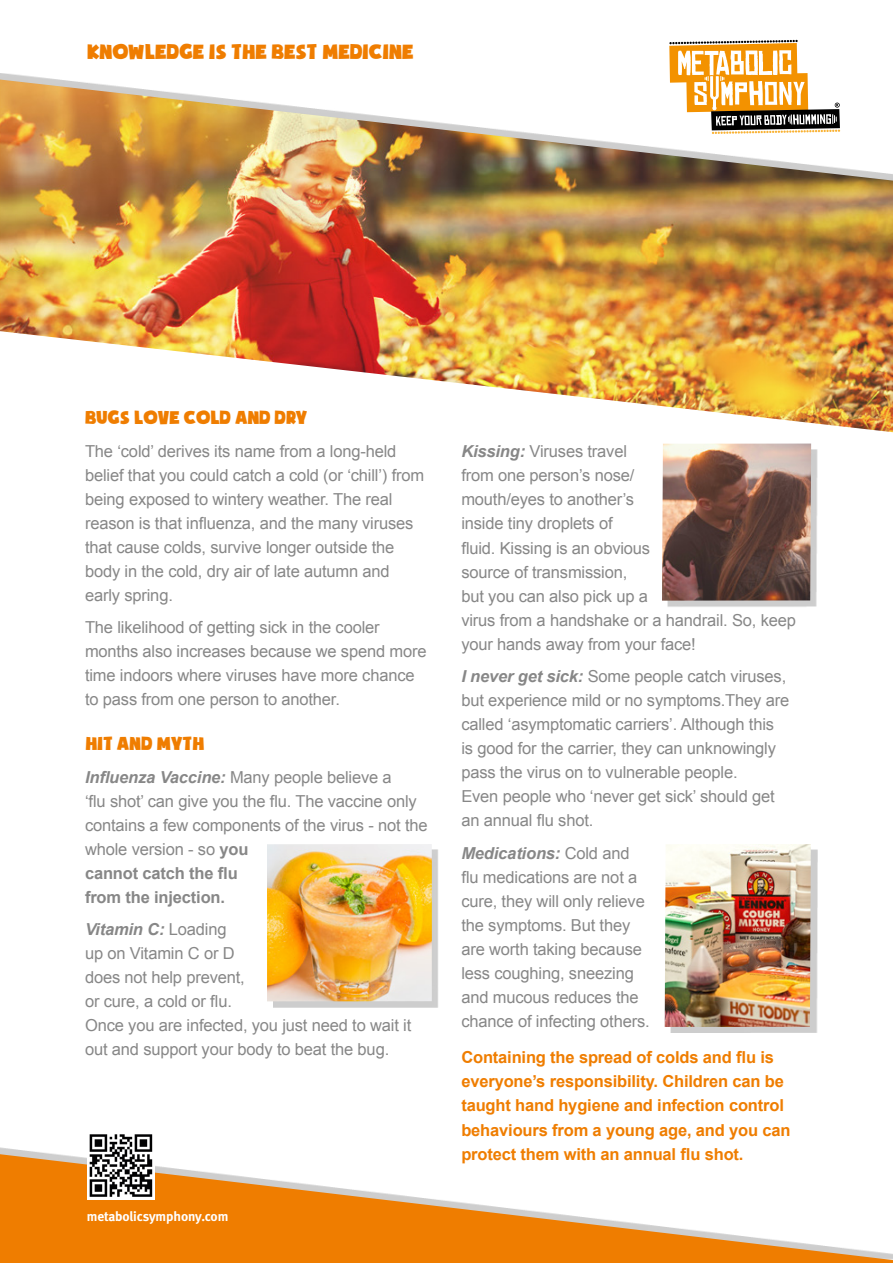
<style>
.page{position:relative;width:893px;height:1263px;background:#fff}
.page>*{position:absolute;margin:0;border:0;box-sizing:border-box;transform-origin:0 0}
.t1{font:23.55px "Soupof Justice";letter-spacing:-.01em;color:#ef7d00}
.t2{font:21px "Soupof Justice";letter-spacing:-.01em;color:#ef7d00}
.t3{font:16.5px/24px "Arial";letter-spacing:-.01em;color:#878787}
.t4{font:700 16.5px/24px "Arial";letter-spacing:-.01em;color:#ef7d00}
.t5{font:13.5px "Meta Bold LF";letter-spacing:-.01em;color:#fff}
.s1{font-weight:700;font-style:italic}
.s2{font-weight:700}
</style>
<div class="page">
<div style="left:273px;top:849px;width:166px;height:159px;background:#cdcdcd"></div>
<img style="left:267px;top:844px;width:165px;height:157px">
<div style="left:667px;top:449px;width:150px;height:158px;background:#cdcdcd"></div>
<img style="left:662px;top:443px;width:149px;height:158px">
<div style="left:670px;top:849px;width:147px;height:184px;background:#cdcdcd"></div>
<img style="left:665px;top:844px;width:146px;height:183px">
<img style="left:0;top:80px;width:893px;height:352px">
<svg style="left:668px;top:39px;width:173px;height:96px"></svg>
<svg style="left:0;top:1154px;width:893px;height:109px;fill:#ef7d00"></svg>
<svg style="left:87px;top:1134px;width:68px;height:65px"></svg>
<svg style="left:90px;top:1134px;width:62px;height:63px"></svg>
<h1 class="t1" style="left:87px;top:41px;width:328px">KNOWLEDGE IS THE BEST MEDICINE</h1>
<p class="t2" style="left:85px;top:409px;width:224px">BUGS LOVE COLD AND DRY</p>
<p class="t3" style="left:85px;top:439px;width:341px">The ‘cold’ derives its name from a long-held belief that you could catch a cold (or ‘chill’) from being exposed to wintery weather. The real reason is that influenza, and the many viruses that cause colds, survive longer outside the body in the cold, dry air of late autumn and early spring.</p>
<p class="t3" style="left:85px;top:615px;width:343px">The likelihood of getting sick in the cooler months also increases because we spend more time indoors where viruses have more chance to pass from one person to another.</p>
<p class="t2" style="left:85px;top:735px;width:121px">HIT AND MYTH</p>
<p class="t3" style="left:85px;top:765px;width:344px"><span class="s1">Influenza Vaccine:</span> Many people believe a<br>‘flu shot’ can give you the flu. The vaccine only contains a few components of the virus - not the whole version - so <span class="s2">you<br>cannot catch the flu<br>from the injection.</span></p>
<p class="t3" style="left:85px;top:918px;width:328px"><span class="s1">Vitamin C:</span> Loading<br>up on Vitamin C or D<br>does not help prevent,<br>or cure, a cold or flu.<br>Once you are infected, you just need to wait it out and support your body to beat the bug.</p>
<p class="t5" style="left:87px;top:1209px;width:143px">metabolicsymphony.com</p>
<p class="t3" style="left:461px;top:440px;width:336px"><span class="s1">Kissing:</span> Viruses travel<br>from one person’s nose/<br>mouth/eyes to another’s<br>inside tiny droplets of<br>fluid. Kissing is an obvious<br>source of transmission,<br>but you can also pick up a<br>virus from a handshake or a handrail. So, keep your hands away from your face!</p>
<p class="t3" style="left:461px;top:664px;width:329px"><span class="s1">I never get sick:</span> Some people catch viruses, but experience mild or no symptoms.They are called ‘asymptomatic carriers’. Although this is good for the carrier, they can unknowingly pass the virus on to vulnerable people.<br>Even people who ‘never get sick’ should get an annual flu shot.</p>
<p class="t3" style="left:461px;top:841px;width:190px"><span class="s1">Medications:</span> Cold and flu medications are not a cure, they will only relieve the symptoms. But they are worth taking because less coughing, sneezing and mucous reduces the chance of infecting others.</p>
<p class="t4" style="left:461px;top:1046px;width:331px">Containing the spread of colds and flu is everyone’s responsibility. Children can be taught hand hygiene and infection control behaviours from a young age, and you can protect them with an annual flu shot.</p>
</div>
